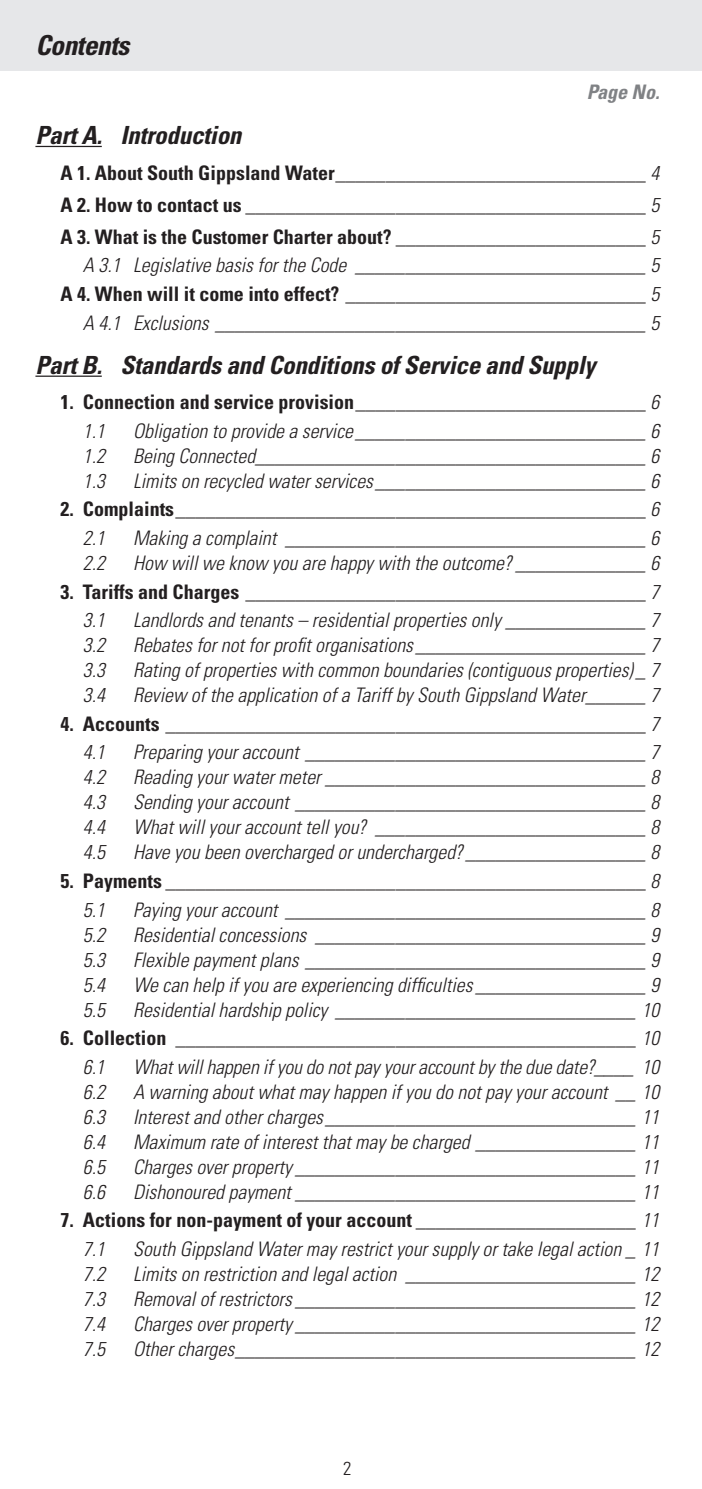
<style>
.page{position:relative;width:702px;height:1489px;background:#fff}
.page>*{position:absolute;margin:0;border:0;box-sizing:border-box;transform-origin:0 0}
._6_Head{font:italic 700 condensed 27.5px "Univers";letter-spacing:-.02em;color:#231f20}
.Contents_Head{font:italic 700 condensed 25px "Univers";letter-spacing:-.01em;color:#231f20}
.Contents_Indent{font:italic 300 condensed 20px "Univers";color:#231f20}
.Contents{font:700 condensed 20px "Univers";color:#231f20}
.t1{font:italic 700 condensed 20px "Univers";color:#808285}
.t2{font:300 condensed 18.75px "Univers";color:#231f20}
.s1{font-weight:300;font-style:italic}
</style>
<div class="page">
<div style="left:0;top:0;width:702px;height:71px;background:#e6e7e9"></div>
<hr style="left:35px;top:146px;width:67px;height:1px;background:#231f20">
<hr style="left:35px;top:375px;width:67px;height:2px;background:#231f20">
<p class="_6_Head" style="left:35px;top:28px;width:95px">Contents</p>
<p class="t1" style="left:586px;top:79px;width:75px">Page No.</p>
<p class="Contents_Head" style="left:35px;top:120px;width:207px">Part A. Introduction</p>
<p class="Contents" style="left:60px;top:160px;width:600px">A 1. About South Gippsland Water_______________________________ <span class="s1">4</span></p>
<p class="Contents" style="left:60px;top:192px;width:600px">A 2. How to contact us ________________________________________ <span class="s1">5</span></p>
<p class="Contents" style="left:60px;top:224px;width:600px">A 3. What is the Customer Charter about? _________________________ <span class="s1">5</span></p>
<p class="Contents_Indent" style="left:83px;top:253px;width:578px">A 3.1 Legislative basis for the Code _____________________________ 5</p>
<p class="Contents" style="left:60px;top:281px;width:600px">A 4. When will it come into effect? ______________________________ <span class="s1">5</span></p>
<p class="Contents_Indent" style="left:83px;top:310px;width:578px">A 4.1 Exclusions ___________________________________________ 5</p>
<p class="Contents_Head" style="left:35px;top:349px;width:561px">Part B. Standards and Conditions of Service and Supply</p>
<p class="Contents" style="left:60px;top:390px;width:600px">1. Connection and service provision_____________________________ <span class="s1">6</span></p>
<p class="Contents_Indent" style="left:83px;top:419px;width:24px">1.1</p>
<p class="Contents_Indent" style="left:133px;top:419px;width:528px">Obligation to provide a service _____________________________ 6</p>
<p class="Contents_Indent" style="left:83px;top:444px;width:24px">1.2</p>
<p class="Contents_Indent" style="left:133px;top:444px;width:528px">Being Connected_______________________________________ 6</p>
<p class="Contents_Indent" style="left:83px;top:469px;width:24px">1.3</p>
<p class="Contents_Indent" style="left:133px;top:469px;width:528px">Limits on recycled water services ___________________________ 6</p>
<p class="Contents" style="left:60px;top:497px;width:600px">2. Complaints_______________________________________________ <span class="s1">6</span></p>
<p class="Contents_Indent" style="left:83px;top:526px;width:24px">2.1</p>
<p class="Contents_Indent" style="left:133px;top:526px;width:528px">Making a complaint ____________________________________ 6</p>
<p class="Contents_Indent" style="left:83px;top:551px;width:24px">2.2</p>
<p class="Contents_Indent" style="left:133px;top:551px;width:528px">How will we know you are happy with the outcome? _____________ 6</p>
<p class="Contents" style="left:60px;top:579px;width:600px">3. Tariffs and Charges ________________________________________ <span class="s1">7</span></p>
<p class="Contents_Indent" style="left:83px;top:608px;width:24px">3.1</p>
<p class="Contents_Indent" style="left:133px;top:608px;width:528px">Landlords and tenants – residential properties only ______________ 7</p>
<p class="Contents_Indent" style="left:83px;top:633px;width:24px">3.2</p>
<p class="Contents_Indent" style="left:133px;top:633px;width:528px">Rebates for not for profit organisations _______________________ 7</p>
<p class="Contents_Indent" style="left:83px;top:658px;width:24px">3.3</p>
<p class="Contents_Indent" style="left:133px;top:658px;width:528px">Rating of properties with common boundaries (contiguous properties) _ 7</p>
<p class="Contents_Indent" style="left:83px;top:683px;width:24px">3.4</p>
<p class="Contents_Indent" style="left:133px;top:683px;width:528px">Review of the application of a Tariff by South Gippsland Water______ 7</p>
<p class="Contents" style="left:60px;top:711px;width:600px">4. Accounts ________________________________________________ <span class="s1">7</span></p>
<p class="Contents_Indent" style="left:83px;top:740px;width:24px">4.1</p>
<p class="Contents_Indent" style="left:133px;top:740px;width:528px">Preparing your account __________________________________ 7</p>
<p class="Contents_Indent" style="left:83px;top:765px;width:24px">4.2</p>
<p class="Contents_Indent" style="left:133px;top:765px;width:528px">Reading your water meter ________________________________ 8</p>
<p class="Contents_Indent" style="left:83px;top:790px;width:24px">4.3</p>
<p class="Contents_Indent" style="left:133px;top:790px;width:528px">Sending your account ___________________________________ 8</p>
<p class="Contents_Indent" style="left:83px;top:815px;width:24px">4.4</p>
<p class="Contents_Indent" style="left:133px;top:815px;width:528px">What will your account tell you? ___________________________ 8</p>
<p class="Contents_Indent" style="left:83px;top:840px;width:24px">4.5</p>
<p class="Contents_Indent" style="left:133px;top:840px;width:528px">Have you been overcharged or undercharged? __________________ 8</p>
<p class="Contents" style="left:60px;top:868px;width:600px">5. Payments ________________________________________________ <span class="s1">8</span></p>
<p class="Contents_Indent" style="left:83px;top:897px;width:24px">5.1</p>
<p class="Contents_Indent" style="left:133px;top:897px;width:528px">Paying your account ____________________________________ 8</p>
<p class="Contents_Indent" style="left:83px;top:922px;width:24px">5.2</p>
<p class="Contents_Indent" style="left:133px;top:922px;width:528px">Residential concessions _________________________________ 9</p>
<p class="Contents_Indent" style="left:83px;top:947px;width:24px">5.3</p>
<p class="Contents_Indent" style="left:133px;top:947px;width:528px">Flexible payment plans __________________________________ 9</p>
<p class="Contents_Indent" style="left:83px;top:972px;width:24px">5.4</p>
<p class="Contents_Indent" style="left:133px;top:972px;width:528px">We can help if you are experiencing difficulties _________________ 9</p>
<p class="Contents_Indent" style="left:83px;top:997px;width:24px">5.5</p>
<p class="Contents_Indent" style="left:133px;top:997px;width:528px">Residential hardship policy ______________________________ 10</p>
<p class="Contents" style="left:60px;top:1025px;width:600px">6. Collection ______________________________________________ <span class="s1">10</span></p>
<p class="Contents_Indent" style="left:83px;top:1054px;width:23px">6.1</p>
<p class="Contents_Indent" style="left:133px;top:1054px;width:528px">What will happen if you do not pay your account by the due date?____ 10</p>
<p class="Contents_Indent" style="left:83px;top:1079px;width:24px">6.2</p>
<p class="Contents_Indent" style="left:133px;top:1079px;width:528px">A warning about what may happen if you do not pay your account __ 10</p>
<p class="Contents_Indent" style="left:83px;top:1104px;width:24px">6.3</p>
<p class="Contents_Indent" style="left:133px;top:1104px;width:528px">Interest and other charges _______________________________ 11</p>
<p class="Contents_Indent" style="left:83px;top:1129px;width:24px">6.4</p>
<p class="Contents_Indent" style="left:133px;top:1129px;width:528px">Maximum rate of interest that may be charged ________________ 11</p>
<p class="Contents_Indent" style="left:83px;top:1154px;width:24px">6.5</p>
<p class="Contents_Indent" style="left:133px;top:1154px;width:528px">Charges over property __________________________________ 11</p>
<p class="Contents_Indent" style="left:83px;top:1179px;width:24px">6.6</p>
<p class="Contents_Indent" style="left:133px;top:1179px;width:528px">Dishonoured payment __________________________________ 11</p>
<p class="Contents" style="left:60px;top:1207px;width:600px">7. Actions for non-payment of your account ______________________ <span class="s1">11</span></p>
<p class="Contents_Indent" style="left:83px;top:1236px;width:24px">7.1</p>
<p class="Contents_Indent" style="left:133px;top:1236px;width:528px">South Gippsland Water may restrict your supply or take legal action _ 11</p>
<p class="Contents_Indent" style="left:83px;top:1261px;width:24px">7.2</p>
<p class="Contents_Indent" style="left:133px;top:1261px;width:528px">Limits on restriction and legal action _______________________ 12</p>
<p class="Contents_Indent" style="left:83px;top:1286px;width:24px">7.3</p>
<p class="Contents_Indent" style="left:133px;top:1286px;width:528px">Removal of restrictors __________________________________ 12</p>
<p class="Contents_Indent" style="left:83px;top:1311px;width:24px">7.4</p>
<p class="Contents_Indent" style="left:133px;top:1311px;width:528px">Charges over property __________________________________ 12</p>
<p class="Contents_Indent" style="left:83px;top:1336px;width:24px">7.5</p>
<p class="Contents_Indent" style="left:133px;top:1336px;width:528px">Other charges________________________________________ 12</p>
<p class="t2" style="left:343px;top:1457px;width:10px">2</p>
</div>
